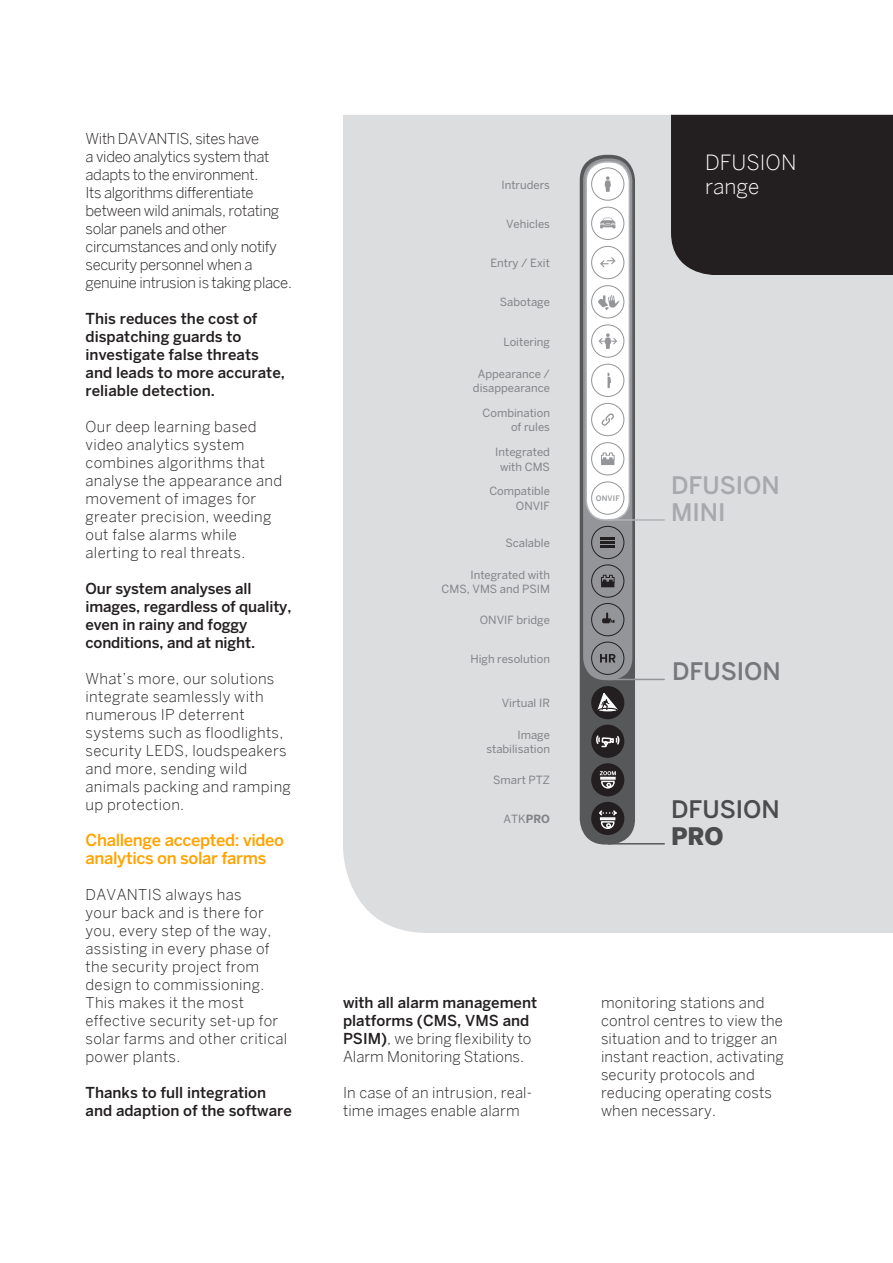
<style>
.page{position:relative;width:893px;height:1263px;background:#fff}
.page>*{position:absolute;margin:0;border:0;box-sizing:border-box;transform-origin:0 0}
.t1{font:500 24px/27px "Benton Sans";color:#a8a9ad}
.t2{font:500 24px "Benton Sans";color:#4b4c4d}
.t3{font:500 24px "Benton Sans";color:#76787b}
.t4{font:900 24px "Benton Sans";color:#4b4c4d}
.t5{font:300 21px/24px "Benton Sans";color:#fff}
.t6{font:500 16.5px/18px "Benton Sans";letter-spacing:-.02em;color:#ffa300}
.t7{font:300 15px/18px "Benton Sans";letter-spacing:.02em;color:#231f20}
.t8{font:500 15px/18px "Benton Sans";color:#231f20}
.t9{font:300 15px/18px "Benton Sans";letter-spacing:-.025em;color:#231f20}
.t10{font:11.25px/14.2px "Benton Sans";color:#808285;text-align:right}
.t11{font:500 7.5px "Benton Sans";letter-spacing:.02em;color:#939598}
.s1{font-weight:700}
.s2{font-weight:300}
</style>
<div class="page">
<div style="left:343px;top:115px;width:550px;height:818px;background:#dcdddf"></div>
<div style="left:671px;top:115px;width:222px;height:160px;background:#231f20"></div>
<div style="left:580px;top:155px;width:55px;height:689px;background:#57585a;border-radius:26px"></div>
<div style="left:583px;top:158px;width:49px;height:522px;background:#939598;border-radius:22px"></div>
<div style="left:586px;top:162px;width:43px;height:358px;background:#fff;border-radius:19px"></div>
<div style="left:585px;top:161px;width:45px;height:360px;border:2px solid #b2b3b7;border-radius:19px"></div>
<div style="left:591px;top:167px;width:33px;height:34px;border:1px solid #939598;border-radius:50%"></div>
<svg style="left:605px;top:176px;width:6px;height:16px"></svg>
<div style="left:591px;top:246px;width:33px;height:33px;border:1px solid #939598;border-radius:50%"></div>
<svg style="left:600px;top:257px;width:15px;height:10px"></svg>
<div style="left:591px;top:364px;width:33px;height:33px;border:1px solid #939598;border-radius:50%"></div>
<svg style="left:608px;top:373px;width:3px;height:15px"></svg>
<div style="left:591px;top:442px;width:33px;height:33px;border:1px solid #939598;border-radius:50%"></div>
<svg style="left:601px;top:452px;width:14px;height:13px"></svg>
<div style="left:591px;top:403px;width:33px;height:33px;border:1px solid #939598;border-radius:50%"></div>
<svg style="left:601px;top:413px;width:13px;height:13px"></svg>
<div style="left:591px;top:207px;width:33px;height:33px;border:1px solid #939598;border-radius:50%"></div>
<svg style="left:600px;top:218px;width:15px;height:10px"></svg>
<div style="left:591px;top:285px;width:33px;height:33px;border:1px solid #939598;border-radius:50%"></div>
<svg style="left:598px;top:295px;width:22px;height:15px"></svg>
<div style="left:591px;top:324px;width:33px;height:34px;border:1px solid #939598;border-radius:50%"></div>
<svg style="left:598px;top:333px;width:19px;height:16px"></svg>
<div style="left:591px;top:763px;width:33px;height:33px;background:#231f20;border-radius:50%"></div>
<div style="left:591px;top:725px;width:33px;height:33px;background:#231f20;border-radius:50%"></div>
<svg style="left:595px;top:735px;width:25px;height:68px"></svg>
<div style="left:591px;top:686px;width:33px;height:33px;background:#231f20;border-radius:50%"></div>
<div style="left:598px;top:708px;width:20px;height:4px;border:1px solid #231f20;border-radius:50%"></div>
<svg style="left:597px;top:693px;width:21px;height:18px"></svg>
<div style="left:591px;top:802px;width:33px;height:33px;background:#231f20;border-radius:50%"></div>
<svg style="left:599px;top:810px;width:18px;height:19px"></svg>
<hr style="left:608px;top:679px;width:56px;height:1px;background:#939598">
<hr style="left:608px;top:843px;width:56px;height:1px;background:#57585a">
<hr style="left:608px;top:519px;width:56px;height:2px;background:#b2b3b7">
<div style="left:591px;top:564px;width:33px;height:34px;border:1px solid #231f20;border-radius:50%"></div>
<svg style="left:601px;top:574px;width:14px;height:13px"></svg>
<div style="left:591px;top:603px;width:33px;height:33px;border:1px solid #231f20;border-radius:50%"></div>
<svg style="left:602px;top:613px;width:12px;height:10px"></svg>
<div style="left:591px;top:642px;width:33px;height:33px;border:1px solid #231f20;border-radius:50%"></div>
<svg style="left:600px;top:654px;width:16px;height:8px"></svg>
<div style="left:591px;top:526px;width:33px;height:33px;border:1px solid #231f20;border-radius:50%"></div>
<hr style="left:600px;top:537px;width:15px;height:3px;background:#231f20">
<hr style="left:600px;top:541px;width:15px;height:3px;background:#231f20">
<hr style="left:600px;top:545px;width:15px;height:3px;background:#231f20">
<div style="left:591px;top:481px;width:33px;height:34px;border:1px solid #939598;border-radius:50%"></div>
<p class="t9" style="left:86px;top:129px;width:208px">With DAVANTIS, sites have<br>a video analytics system that adapts to the environment.<br>Its algorithms differentiate between wild animals, rotating solar panels and other circumstances and only notify security personnel when a genuine intrusion is taking place.</p>
<p class="t8" style="left:86px;top:309px;width:201px">This reduces the cost of dispatching guards to investigate false threats and leads to more accurate, reliable detection.</p>
<p class="t7" style="left:86px;top:417px;width:198px">Our deep learning based video analytics system combines algorithms that analyse the appearance and movement of images for greater precision, weeding out false alarms while alerting to real threats.</p>
<p class="t8" style="left:86px;top:579px;width:207px">Our system analyses all images, regardless of quality, even in rainy and foggy conditions, and at night.</p>
<p class="t7" style="left:86px;top:669px;width:207px">What’s more, our solutions integrate seamlessly with numerous IP deterrent systems such as floodlights, security LEDS, loudspeakers and more, sending wild animals packing and ramping up protection.</p>
<p class="t6" style="left:86px;top:831px;width:200px">Challenge accepted: video analytics on solar farms</p>
<p class="t7" style="left:86px;top:885px;width:203px">DAVANTIS always has<br>your back and is there for you, every step of the way, assisting in every phase of the security project from design to commissioning.<br>This makes it the most effective security set-up for solar farms and other critical power plants.</p>
<p class="t8" style="left:86px;top:1083px;width:208px">Thanks to full integration and adaption of the software</p>
<p class="t10" style="left:501px;top:177px;width:50px">Intruders</p>
<p class="t10" style="left:506px;top:217px;width:45px">Vehicles</p>
<p class="t10" style="left:490px;top:256px;width:61px">Entry / Exit</p>
<p class="t10" style="left:500px;top:295px;width:52px">Sabotage</p>
<p class="t10" style="left:503px;top:334px;width:48px">Loitering</p>
<p class="t10" style="left:473px;top:366px;width:79px;text-align:center">Appearance / disappearance</p>
<p class="t10" style="left:483px;top:406px;width:69px">Combination of rules</p>
<p class="t10" style="left:495px;top:445px;width:56px;text-align:center">Integrated with CMS</p>
<p class="t10" style="left:489px;top:484px;width:62px">Compatible<br>ONVIF</p>
<p class="t10" style="left:505px;top:536px;width:46px">Scalable</p>
<p class="t10" style="left:442px;top:567px;width:110px">Integrated with<br>CMS, VMS and PSIM</p>
<p class="t10" style="left:480px;top:613px;width:72px">ONVIF bridge</p>
<p class="t10" style="left:470px;top:651px;width:81px">High resolution</p>
<p class="t10" style="left:502px;top:696px;width:50px">Virtual IR</p>
<p class="t10" style="left:486px;top:727px;width:65px">Image stabilisation</p>
<p class="t10" style="left:493px;top:773px;width:58px">Smart PTZ</p>
<p class="t10" style="left:503px;top:812px;width:48px">ATK<span class="s1">PRO</span></p>
<p class="t11" style="left:596px;top:494px;width:25px">ONVIF</p>
<p class="t5" style="left:705px;top:150px;width:93px">DFUSION range</p>
<p class="t1" style="left:671px;top:471px;width:110px">DFUSION<br>MINI</p>
<p class="t3" style="left:672px;top:657px;width:110px">DFUSION</p>
<p class="t2" style="left:671px;top:794px;width:110px">DFUSION</p>
<p class="t4" style="left:671px;top:821px;width:54px">PRO</p>
<p class="t8" style="left:343px;top:993px;width:196px">with all alarm management platforms (CMS, VMS and<br>PSIM)<span class="s2">, we bring flexibility to<br>Alarm Monitoring Stations.</span></p>
<p class="t7" style="left:343px;top:1083px;width:191px">In case of an intrusion, real&shy;time images enable alarm</p>
<p class="t7" style="left:601px;top:993px;width:184px">monitoring stations and control centres to view the situation and to trigger an instant reaction, activating security protocols and reducing operating costs when necessary.</p>
</div>
